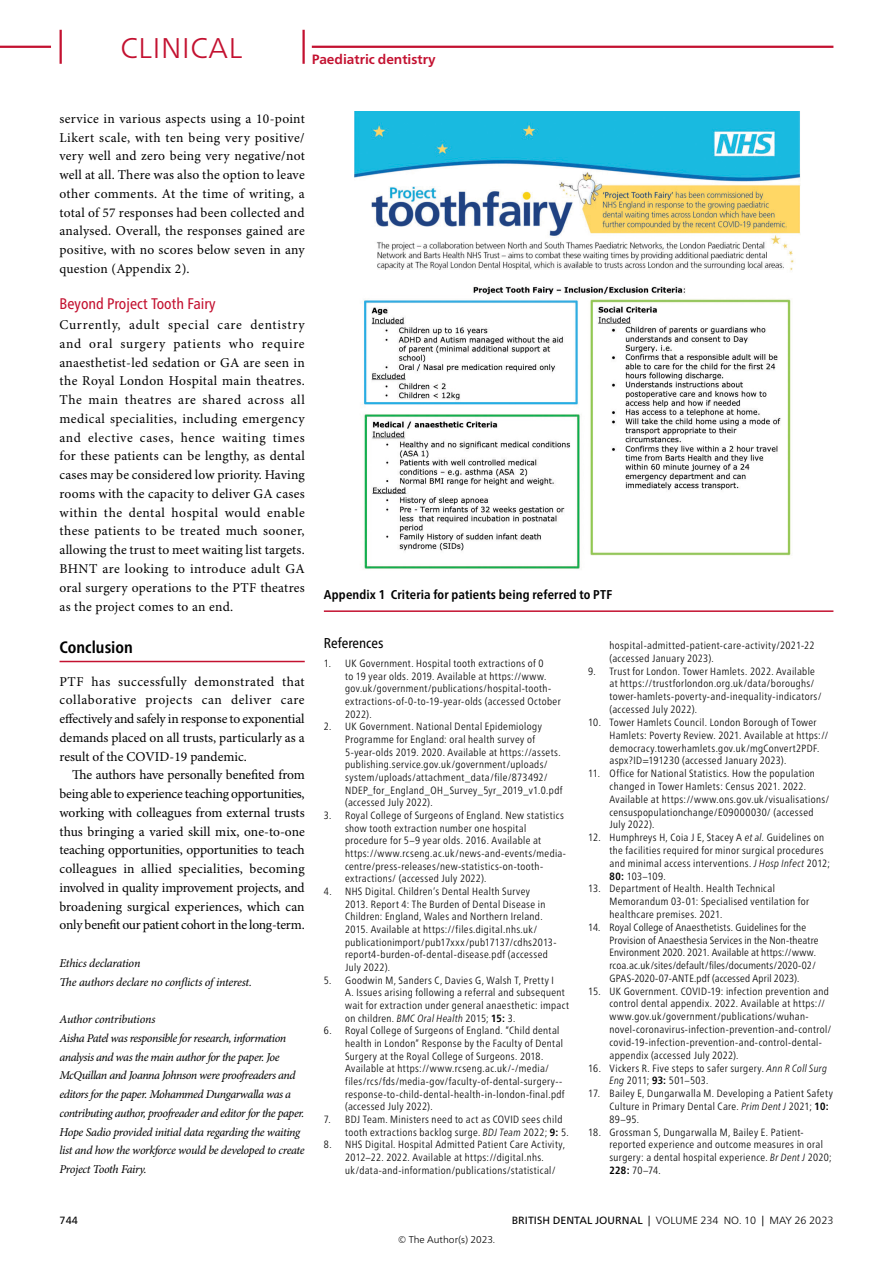
<style>
.page{position:relative;width:893px;height:1263px;background:#fff}
.page>*{position:absolute;margin:0;border:0;box-sizing:border-box;transform-origin:0 0}
.t1{font:300 28.5px "Frutiger Neue LT Pro";letter-spacing:.025em;color:#c31130}
.SectionHeading_1_MSS{font:700 condensed 16.5px "Frutiger Neue LT Pro";color:#000}
.SectionHeading_2_MSS{font:condensed 15.3px "Frutiger Neue LT Pro";color:#c31130}
.Bibliography_Heading{font:condensed 14.25px "Frutiger Neue LT Pro";color:#000}
.Para_9pt_justified_1{font:13.5px/18.8px "Minion Pro";letter-spacing:.005em;color:#000;text-align:justify}
.Para_9pt_justified{font:13.5px/18.8px "Minion Pro";letter-spacing:.005em;color:#000;text-align:justify}
.t2{font:700 13.5px "Frutiger Neue LT Pro";color:#c31130}
.Image_Caption_MSS{font:12.75px "Frutiger Neue LT Pro Cn Bold 2";letter-spacing:.015em;color:#000}
.Author_Contribution{font:italic 12px/18.8px "Minion Pro";letter-spacing:-.035em;color:#000}
.Conflict_Para_Ethics{font:italic 12px "Minion Pro";letter-spacing:-.02em;color:#000}
.Conflict_Heading_Eth{font:italic 12px "Minion Pro";letter-spacing:-.02em;color:#000}
.t3{font:300 condensed 10.5px/12.6px "Frutiger Neue LT Pro";letter-spacing:.035em;color:#000}
.t4{font:300 condensed 10.5px/12.8px "Frutiger Neue LT Pro";letter-spacing:.015em;color:#000}
.t5{font:10.5px "Frutiger Neue LT Pro";letter-spacing:.005em;color:#000}
.t6{font:300 9.75px "Frutiger Neue LT Pro";color:#000}
.s1{font-family:"Frutiger Neue LT Pro Cn Lt It 2";font-weight:400;font-stretch:normal}
.s2{font-weight:700}
.s3{font-style:italic}
.s4{font-family:"Frutiger Neue LT Pro Cn Bold 2";font-weight:400;font-stretch:normal}
.s5{font-family:"Frutiger Neue LT Pro Cn Lt 3";font-weight:400;font-stretch:normal}
.s6{font-weight:300}
.s7{font-family:"Frutiger Neue LT Pro Light 2"}
</style>
<div class="page">
<hr style="left:60px;top:661px;width:245px;height:1px;background:#c31130">
<img style="left:355px;top:112px;width:446px;height:457px">
<hr style="left:324px;top:610px;width:509px;height:2px;background:#c31130">
<hr style="left:0;top:46px;width:51px;height:2px;background:#c31130">
<hr style="left:312px;top:46px;width:521px;height:2px;background:#c31130">
<hr style="left:60px;top:30px;width:2px;height:34px;background:#c31130">
<hr style="left:302px;top:30px;width:3px;height:34px;background:#c31130">
<h1 class="t1" style="left:120px;top:31px;width:124px">CLINICAL</h1>
<p class="t2" style="left:312px;top:51px;width:125px">Paediatric dentistry</p>
<p class="Para_9pt_justified" style="left:60px;top:110px;width:247px">service in various aspects using a 10-point Likert scale, with ten being very positive/ very well and zero being very negative/not well at all. There was also the option to leave other comments. At the time of writing, a total of 57 responses had been collected and analysed. Overall, the responses gained are positive, with no scores below seven in any question (Appendix 2).</p>
<p class="SectionHeading_2_MSS" style="left:60px;top:295px;width:158px">Beyond Project Tooth Fairy</p>
<p class="Para_9pt_justified_1" style="left:60px;top:316px;width:247px">Currently, adult special care dentistry and oral surgery patients who require anaesthetist-led sedation or GA are seen in the Royal London Hospital main theatres.<br>The main theatres are shared across all medical specialities, including emergency and elective cases, hence waiting times for these patients can be lengthy, as dental cases may be considered low priority. Having rooms with the capacity to deliver GA cases within the dental hospital would enable these patients to be treated much sooner, allowing the trust to meet waiting list targets.<br>BHNT are looking to introduce adult GA oral surgery operations to the PTF theatres as the project comes to an end.</p>
<p class="SectionHeading_1_MSS" style="left:60px;top:637px;width:75px">Conclusion</p>
<p class="Para_9pt_justified_1" style="left:60px;top:672px;width:247px">PTF has successfully demonstrated that collaborative projects can deliver care effectively and safely in response to exponential demands placed on all trusts, particularly as a result of the COVID-19 pandemic.</p>
<p class="Para_9pt_justified" style="left:60px;top:766px;width:247px;text-indent:13px">The authors have personally benefited from being able to experience teaching opportunities, working with colleagues from external trusts thus bringing a varied skill mix, one-to-one teaching opportunities, opportunities to teach colleagues in allied specialities, becoming involved in quality improvement projects, and broadening surgical experiences, which can only benefit our patient cohort in the long-term.</p>
<p class="Conflict_Heading_Eth" style="left:60px;top:956px;width:82px">Ethics declaration</p>
<p class="Conflict_Para_Ethics" style="left:60px;top:974px;width:194px">The authors declare no conflicts of interest.</p>
<p class="Author_Contribution" style="left:60px;top:1010px;width:97px">Author contributions</p>
<p class="Author_Contribution" style="left:60px;top:1029px;width:246px">Aisha Patel was responsible for research, information analysis and was the main author for the paper. Joe McQuillan and Joanna Johnson were proofreaders and editors for the paper. Mohammed Dungarwalla was a contributing author, proofreader and editor for the paper.</p>
<p class="Author_Contribution" style="left:60px;top:1123px;width:247px">Hope Sadio provided initial data regarding the waiting list and how the workforce would be developed to create<br>Project Tooth Fairy.</p>
<p class="Image_Caption_MSS" style="left:324px;top:587px;width:290px">Appendix 1 Criteria for patients being referred to PTF</p>
<p class="Bibliography_Heading" style="left:324px;top:635px;width:61px">References</p>
<p class="t3" style="left:345px;top:657px;width:217px;text-indent:-21px">1. UK Government. Hospital tooth extractions of 0<br>to 19 year olds. 2019. Available at https://www. gov.uk/government/publications/hospital-tooth&shy;extractions-of-0-to-19-year-olds (accessed October 2022).</p>
<p class="t3" style="left:345px;top:720px;width:219px;text-indent:-21px">2. UK Government. National Dental Epidemiology Programme for England: oral health survey of 5-year-olds 2019. 2020. Available at https://assets. publishing.service.gov.uk/government/uploads/ system/uploads/attachment_data/file/873492/ NDEP_for_England_OH_Survey_5yr_2019_v1.0.pdf (accessed July 2022).</p>
<p class="t3" style="left:345px;top:809px;width:222px;text-indent:-21px">3. Royal College of Surgeons of England. New statistics show tooth extraction number one hospital procedure for 5–9 year olds. 2016. Available at https://www.rcseng.ac.uk/news-and-events/media&shy;centre/press-releases/new-statistics-on-tooth&shy;extractions/ (accessed July 2022).</p>
<p class="t3" style="left:345px;top:885px;width:213px;text-indent:-21px">4. NHS Digital. Children’s Dental Health Survey<br>2013. Report 4: The Burden of Dental Disease in Children: England, Wales and Northern Ireland.<br>2015. Available at https://files.digital.nhs.uk/ publicationimport/pub17xxx/pub17137/cdhs2013- report4-burden-of-dental-disease.pdf (accessed July 2022).</p>
<p class="t3" style="left:345px;top:973px;width:225px;text-indent:-21px">5. Goodwin M, Sanders C, Davies G, Walsh T, Pretty I<br>A. Issues arising following a referral and subsequent wait for extraction under general anaesthetic: impact on children. <span class="s1">BMC Oral Health</span> 2015; <span class="s2">15:</span> 3.</p>
<p class="t3" style="left:345px;top:1024px;width:221px;text-indent:-21px">6. Royal College of Surgeons of England. “Child dental health in London” Response by the Faculty of Dental Surgery at the Royal College of Surgeons. 2018.<br>Available at https://www.rcseng.ac.uk/-/media/ files/rcs/fds/media-gov/faculty-of-dental-surgery-- response-to-child-dental-health-in-london-final.pdf (accessed July 2022).</p>
<p class="t3" style="left:345px;top:1113px;width:225px;text-indent:-21px">7. BDJ Team. Ministers need to act as COVID sees child tooth extractions backlog surge. <span class="s1">BDJ Team</span> 2022; <span class="s2">9:</span> 5.</p>
<p class="t3" style="left:345px;top:1138px;width:221px;text-indent:-21px">8. NHS Digital. Hospital Admitted Patient Care Activity,<br>2012–22. 2022. Available at https://digital.nhs. uk/data-and-information/publications/statistical/</p>
<p class="t3" style="left:609px;top:639px;width:207px">hospital-admitted-patient-care-activity/2021-22 (accessed January 2023).</p>
<p class="t3" style="left:609px;top:664px;width:214px;text-indent:-21px">9. Trust for London. Tower Hamlets. 2022. Available at https://trustforlondon.org.uk/data/boroughs/ tower-hamlets-poverty-and-inequality-indicators/ (accessed July 2022).</p>
<p class="t3" style="left:609px;top:716px;width:221px;text-indent:-21px">10. Tower Hamlets Council. London Borough of Tower Hamlets: Poverty Review. 2021. Available at https:// democracy.towerhamlets.gov.uk/mgConvert2PDF. aspx?ID=191230 (accessed January 2023).</p>
<p class="t3" style="left:609px;top:767px;width:222px;text-indent:-21px">11. Office for National Statistics. How the population changed in Tower Hamlets: Census 2021. 2022.<br>Available at https://www.ons.gov.uk/visualisations/ censuspopulationchange/E09000030/ (accessed July 2022).</p>
<p class="t3" style="left:609px;top:831px;width:222px;text-indent:-21px">12. Humphreys H, Coia J E, Stacey A <span class="s1">et al.</span> Guidelines on the facilities required for minor surgical procedures and minimal access interventions. <span class="s3">J Hosp Infect</span> 2012; <span class="s4">80:</span> 103–109.</p>
<p class="t3" style="left:609px;top:882px;width:201px;text-indent:-21px">13. Department of Health. Health Technical<br>Memorandum 03-01: Specialised ventilation for healthcare premises. 2021.</p>
<p class="t4" style="left:609px;top:921px;width:211px;text-indent:-21px">14. Royal College of Anaesthetists. Guidelines for the Provision of Anaesthesia Services in the Non-theatre Environment 2020. 2021. Available at https://www. <span class="s5">rcoa.ac.uk/sites/default/files/documents/2020-02/ </span>GPAS-2020-07-ANTE.pdf (accessed April 2023).</p>
<p class="t3" style="left:609px;top:984px;width:224px;text-indent:-21px">15. UK Government. COVID-19: infection prevention and control dental appendix. 2022. Available at https:// www.gov.uk/government/publications/wuhan&shy;novel-coronavirus-infection-prevention-and-control/ covid-19-infection-prevention-and-control-dental&shy;appendix (accessed July 2022).</p>
<p class="t3" style="left:609px;top:1061px;width:219px;text-indent:-21px">16. Vickers R. Five steps to safer surgery. <span class="s3">Ann R Coll Surg<br>Eng</span> 2011; <span class="s2">93:</span> 501–503.</p>
<p class="t3" style="left:609px;top:1087px;width:225px;text-indent:-21px">17. Bailey E, Dungarwalla M. Developing a Patient Safety<br>Culture in Primary Dental Care. <span class="s3">Prim Dent J</span> 2021; <span class="s4">10:<br></span>89–95.</p>
<p class="t3" style="left:609px;top:1125px;width:224px;text-indent:-21px">18. Grossman S, Dungarwalla M, Bailey E. Patient&shy;reported experience and outcome measures in oral surgery: a dental hospital experience. <span class="s3">Br Dent J</span> 2020; <span class="s2">228:</span> 70–74.</p>
<p class="t5" style="left:60px;top:1214px;width:20px">744</p>
<p class="t5" style="left:512px;top:1214px;width:323px">BRITISH DENTAL JOURNAL | <span class="s6">VOLUME 234 NO. 10</span> | <span class="s7">May 26 2023</span></p>
<p class="t6" style="left:398px;top:1234px;width:99px">© The Author(s) 2023.</p>
</div>
